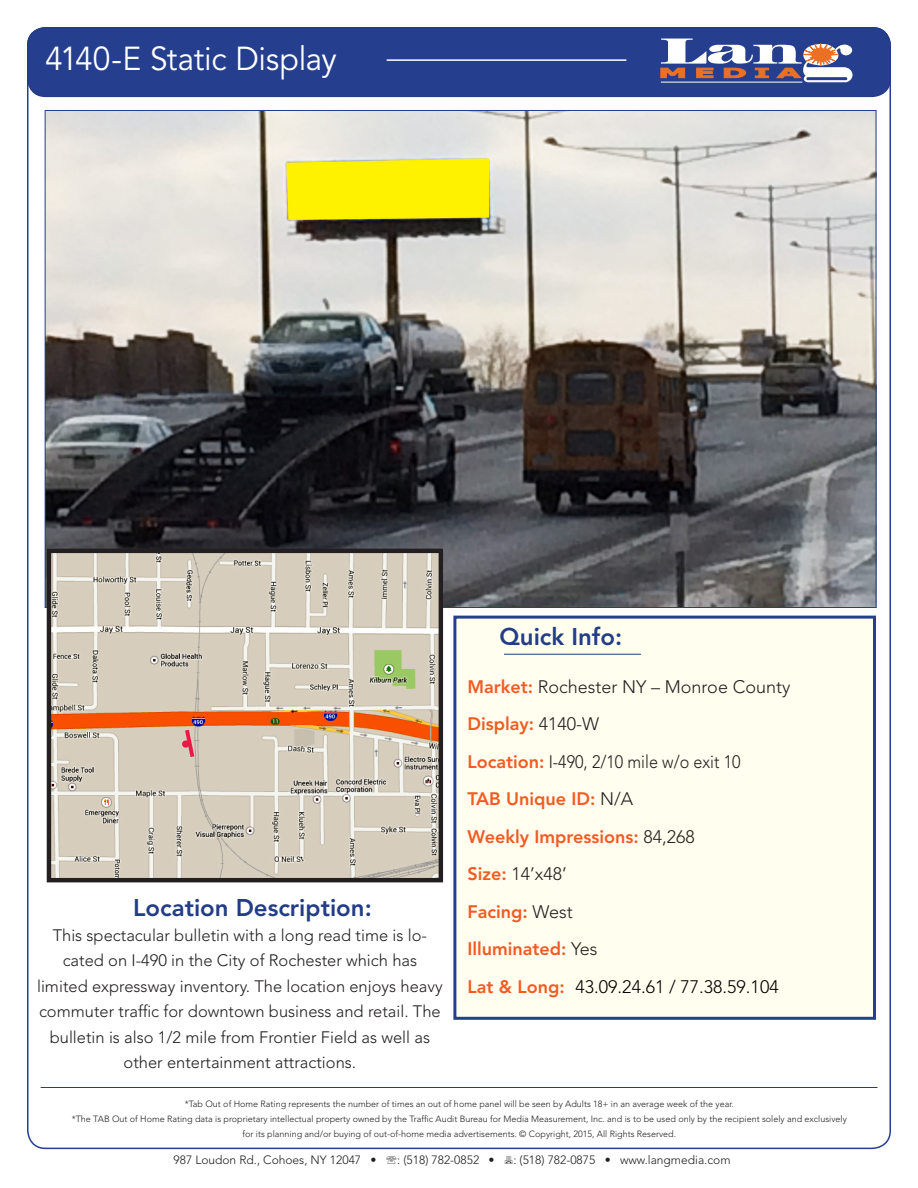
<style>
.page{position:relative;width:918px;height:1188px;background:#fff}
.page>*{position:absolute;margin:0;border:0;box-sizing:border-box;transform-origin:0 0}
.t1{font:33px "Avenir LT Std";letter-spacing:-.01em;color:#fff;scale:.96 1}
.t2{font:800 24px "Avenir LT Std";color:#223d86}
.t3{font:800 18px "Avenir LT Std";color:#f25b21}
.t4{font:300 18px "Avenir LT Std";color:#231f20}
.t5{font:300 18px "Avenir LT Std";color:#000}
.t6{font:300 18px "Avenir LT Std";color:#231f20;scale:.9 1}
.t7{font:300 16.5px/25.5px "Avenir LT Std";color:#231f20;text-align:center}
.t8{font:300 12px "Avenir LT Std";color:#231f20}
.t9{font:300 9px/15px "Avenir LT Std";color:#231f20;text-align:center}
.s1{font-weight:800;color:#f25b21}
.s2{font-weight:300;color:#231f20}
</style>
<div class="page">
<hr style="left:41px;top:1087px;width:837px;height:1px;background:#223d86">
<div style="left:453px;top:616px;width:423px;height:404px;background:#fffeef;border:3px solid #253f8e"></div>
<div style="left:28px;top:28px;width:862px;height:68px;background:#253f8e;border-radius:18px"></div>
<div style="left:27px;top:27px;width:864px;height:70px;border:2px solid #223d86;border-radius:18px"></div>
<hr style="left:387px;top:59px;width:239px;height:2px;background:#fff">
<hr style="left:504px;top:654px;width:137px;height:1px;background:#223d86">
<svg style="left:661px;top:39px;width:192px;height:43px"></svg>
<hr style="left:661px;top:82px;width:141px;height:1px;background:#fff">
<img style="left:47px;top:112px;width:827px;height:494px">
<img style="left:52px;top:554px;width:386px;height:323px">
<div style="left:47px;top:549px;width:396px;height:333px;border:4px solid #231f20"></div>
<svg style="left:182px;top:730px;width:12px;height:27px"></svg>
<p class="t1" style="left:45px;top:40px;width:305px">4140-E Static Display</p>
<p class="t2" style="left:133px;top:894px;width:240px">Location Description:</p>
<p class="t7" style="left:37px;top:922px;width:407px">This spectacular bulletin with a long read time is lo&shy;cated on I-490 in the City of Rochester which has limited expressway inventory. The location enjoys heavy commuter traffic for downtown business and retail. The bulletin is also 1/2 mile from Frontier Field as well as other entertainment attractions.</p>
<p class="t2" style="left:500px;top:623px;width:124px">Quick Info:</p>
<p class="t4" style="left:468px;top:676px;width:324px"><span class="s1">Market:</span> Rochester NY – Monroe County</p>
<p class="t3" style="left:468px;top:714px;width:133px">Display: <span class="s2">4140-W</span></p>
<p class="t6" style="left:468px;top:751px;width:305px"><span class="s1">Location:</span> I-490, 2/10 mile w/o exit 10</p>
<p class="t3" style="left:468px;top:789px;width:167px">TAB Unique ID: <span class="s2">N/A</span></p>
<p class="t3" style="left:468px;top:826px;width:229px">Weekly Impressions: <span class="s2">84,268</span></p>
<p class="t4" style="left:468px;top:864px;width:101px"><span class="s1">Size:</span> 14’x48’</p>
<p class="t3" style="left:468px;top:901px;width:107px">Facing: <span class="s2">West</span></p>
<p class="t3" style="left:468px;top:939px;width:132px">Illuminated: <span class="s2">Yes</span></p>
<p class="t5" style="left:468px;top:976px;width:313px"><span class="s1">Lat &amp; Long:</span> 43.09.24.61 / 77.38.59.104</p>
<p class="t9" style="left:185px;top:1096px;width:551px">*Tab Out of Home Rating represents the number of times an out of home panel will be seen by Adults 18+ in an average week of the year.</p>
<p class="t9" style="left:72px;top:1111px;width:777px">*The TAB Out of Home Rating data is proprietary intellectual property owned by the Traffic Audit Bureau for Media Measurement, Inc. and is to be used only by the recipient solely and exclusively for its planning and/or buying of out-of-home media advertisements. © Copyright, 2015, All Rights Reserved.</p>
<p class="t8" style="left:174px;top:1153px;width:205px">987 Loudon Rd., Cohoes, NY 12047 •</p>
<p class="t8" style="left:397px;top:1153px;width:99px">: (518) 782-0852 •</p>
<p class="t8" style="left:513px;top:1153px;width:219px">: (518) 782-0875 • www.langmedia.com</p>
</div>
